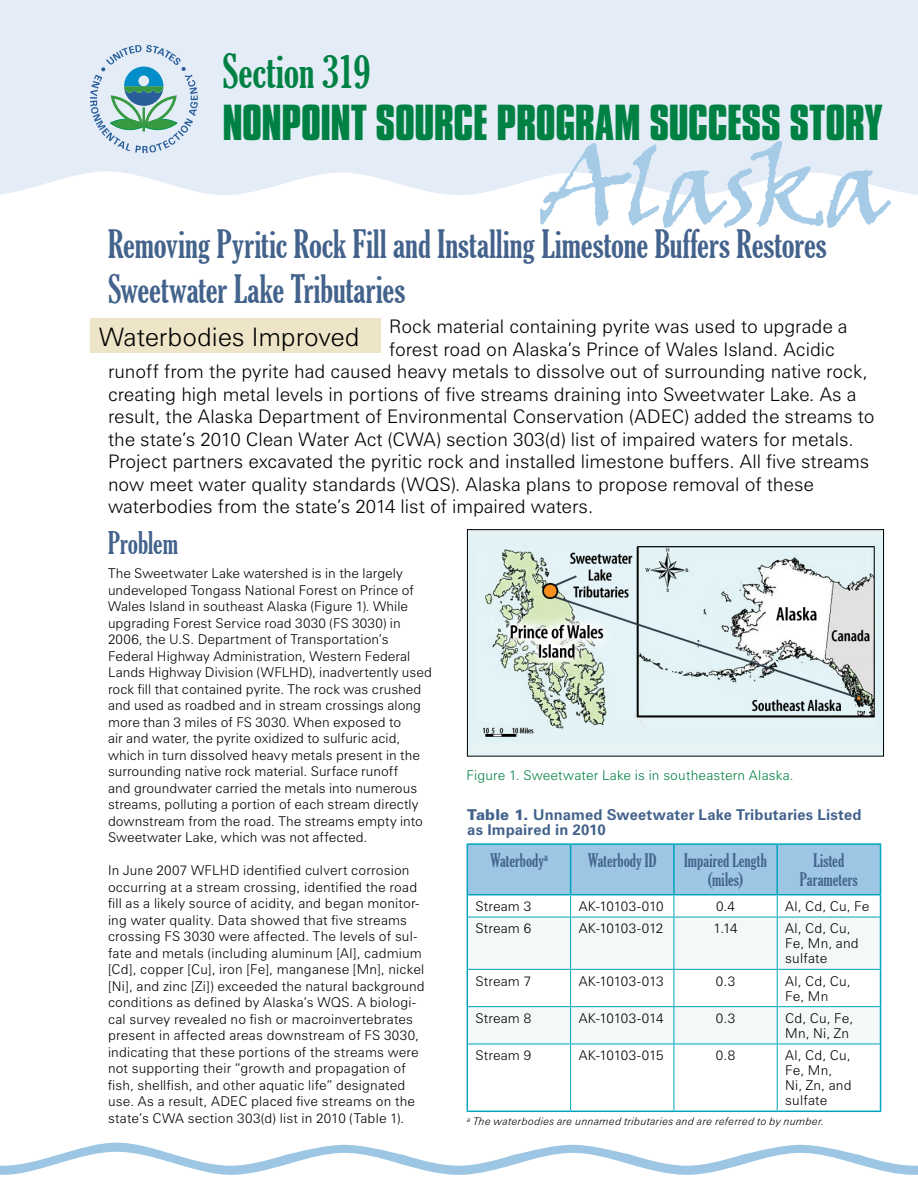
<style>
.page{position:relative;width:918px;height:1188px;background:#fff}
.page>*{position:absolute;margin:0;border:0;box-sizing:border-box;transform-origin:0 0}
.title_state_name{font:105px "Viner Hand ITC";letter-spacing:-.03em;color:#a5cbe7}
.title_line_1{font:extra-condensed 45px "Gloucester";letter-spacing:-.005em;color:#008144}
.title_line_2{font:700 43.5px "Compacta BT";letter-spacing:-.01em;color:#008144}
.title_story{font:extra-condensed 37.5px/45px "Gloucester";color:#43638c}
.subhead_1{font:extra-condensed 30px "Gloucester";color:#43638c}
.title_restored{font:300 25.5px "Zurich BT";letter-spacing:-.005em;color:#000}
.body_text_intro{font:300 18.75px "Zurich BT";color:#000}
.table_col_header_cen{font:extra-condensed 18px/18.8px "Gloucester";color:#43638c;text-align:center}
.table_title{font:700 15px/15px "Zurich BT";letter-spacing:.01em;color:#43638c}
.body_text{font:300 13.5px/16.5px "Zurich BT";letter-spacing:.01em;color:#000}
.table_entry_left_ali{font:300 13.5px/15px "Zurich BT";letter-spacing:.015em;color:#000}
.table_entry_left_ali-2{font:300 13.5px "Zurich BT";letter-spacing:-.01em;color:#000}
.t1{font:300 13.5px "Zurich BT";letter-spacing:.015em;color:#008144}
.table_entry_centered{font:300 13.5px "Zurich BT";color:#000}
.source{font:italic 300 10.5px "Zurich BT";letter-spacing:.02em;color:#000}
.s1{font-weight:900}
</style>
<div class="page">
<svg style="left:0;top:1143px;width:918px;height:32px"></svg>
<div style="left:0;top:0;width:918px;height:195px;background:#e4edf7"></div>
<svg style="left:90px;top:45px;width:108px;height:108px;background:#b3d0d8"></svg>
<div style="left:90px;top:319px;width:290px;height:34px;background:#eee4c8"></div>
<div style="left:467px;top:530px;width:417px;height:226px;background:#e6f3f5"></div>
<img style="left:482px;top:546px;width:393px;height:191px">
<div style="left:467px;top:530px;width:417px;height:226px;border:1px solid #000"></div>
<svg style="left:467px;top:1045px;width:414px;height:68px"></svg>
<svg style="left:468px;top:918px;width:412px;height:126px;fill:#f3f9f9"></svg>
<hr style="left:467px;top:969px;width:1px;height:38px;background:#00a5bd">
<hr style="left:467px;top:1044px;width:1px;height:67px;background:#00a5bd">
<hr style="left:570px;top:917px;width:1px;height:52px;background:#00a5bd">
<hr style="left:674px;top:917px;width:1px;height:52px;background:#00a5bd">
<hr style="left:777px;top:917px;width:1px;height:52px;background:#00a5bd">
<hr style="left:570px;top:970px;width:1px;height:36px;background:#00a5bd">
<hr style="left:674px;top:970px;width:1px;height:36px;background:#00a5bd">
<hr style="left:777px;top:970px;width:1px;height:36px;background:#00a5bd">
<hr style="left:570px;top:1007px;width:1px;height:37px;background:#00a5bd">
<hr style="left:674px;top:1007px;width:1px;height:37px;background:#00a5bd">
<hr style="left:777px;top:1007px;width:1px;height:37px;background:#00a5bd">
<hr style="left:570px;top:1044px;width:1px;height:67px;background:#00a5bd">
<hr style="left:674px;top:1044px;width:1px;height:67px;background:#00a5bd">
<hr style="left:777px;top:1044px;width:1px;height:67px;background:#00a5bd">
<hr style="left:468px;top:917px;width:103px;height:1px;background:#00a5bd">
<hr style="left:571px;top:917px;width:103px;height:1px;background:#00a5bd">
<hr style="left:674px;top:917px;width:103px;height:1px;background:#00a5bd">
<hr style="left:777px;top:917px;width:103px;height:1px;background:#00a5bd">
<hr style="left:468px;top:969px;width:103px;height:1px;background:#00a5bd">
<hr style="left:571px;top:969px;width:103px;height:1px;background:#00a5bd">
<hr style="left:674px;top:969px;width:103px;height:1px;background:#00a5bd">
<hr style="left:777px;top:969px;width:103px;height:1px;background:#00a5bd">
<hr style="left:467px;top:917px;width:1px;height:52px;background:#00a5bd">
<hr style="left:468px;top:1006px;width:103px;height:1px;background:#00a5bd">
<hr style="left:571px;top:1006px;width:103px;height:1px;background:#00a5bd">
<hr style="left:674px;top:1006px;width:103px;height:1px;background:#00a5bd">
<hr style="left:777px;top:1006px;width:103px;height:1px;background:#00a5bd">
<hr style="left:468px;top:1044px;width:103px;height:1px;background:#00a5bd">
<hr style="left:571px;top:1044px;width:103px;height:1px;background:#00a5bd">
<hr style="left:674px;top:1044px;width:103px;height:1px;background:#00a5bd">
<hr style="left:777px;top:1044px;width:103px;height:1px;background:#00a5bd">
<hr style="left:467px;top:1007px;width:1px;height:37px;background:#00a5bd">
<hr style="left:467px;top:843px;width:104px;height:2px;background:#00a5bd">
<hr style="left:571px;top:843px;width:103px;height:2px;background:#00a5bd">
<hr style="left:674px;top:843px;width:103px;height:2px;background:#00a5bd">
<hr style="left:777px;top:843px;width:104px;height:2px;background:#00a5bd">
<svg style="left:467px;top:844px;width:414px;height:73px"></svg>
<hr style="left:880px;top:917px;width:1px;height:52px;background:#00a5bd">
<hr style="left:880px;top:969px;width:1px;height:38px;background:#00a5bd">
<hr style="left:880px;top:1007px;width:1px;height:37px;background:#00a5bd">
<hr style="left:880px;top:1044px;width:1px;height:67px;background:#00a5bd">
<hr style="left:467px;top:1111px;width:104px;height:1px;background:#00a5bd">
<hr style="left:571px;top:1111px;width:103px;height:1px;background:#00a5bd">
<hr style="left:674px;top:1111px;width:103px;height:1px;background:#00a5bd">
<hr style="left:777px;top:1111px;width:104px;height:1px;background:#00a5bd">
<p class="title_line_1" style="left:222px;top:45px;width:150px">Section 319</p>
<p class="title_line_2" style="left:222px;top:96px;width:661px">NONPOINT SOURCE PROGRAM SUCCESS STORY</p>
<p class="title_state_name" style="left:542px;top:123px;width:351px">Alaska</p>
<p class="title_story" style="left:108px;top:222px;width:720px">Removing Pyritic Rock Fill and Installing Limestone Buffers Restores<br>Sweetwater Lake Tributaries</p>
<p class="body_text_intro" style="left:389px;top:315px;width:460px">Rock material containing pyrite was used to upgrade a</p>
<p class="body_text_intro" style="left:389px;top:338px;width:447px">forest road on Alaska’s Prince of Wales Island. Acidic</p>
<p class="body_text_intro" style="left:108px;top:360px;width:761px">runoff from the pyrite had caused heavy metals to dissolve out of surrounding native rock,</p>
<p class="body_text_intro" style="left:108px;top:383px;width:750px">creating high metal levels in portions of five streams draining into Sweetwater Lake. As a</p>
<p class="body_text_intro" style="left:108px;top:405px;width:768px">result, the Alaska Department of Environmental Conservation (ADEC) added the streams to</p>
<p class="body_text_intro" style="left:108px;top:428px;width:747px">the state’s 2010 Clean Water Act (CWA) section 303(d) list of impaired waters for metals.</p>
<p class="body_text_intro" style="left:108px;top:450px;width:763px">Project partners excavated the pyritic rock and installed limestone buffers. All five streams</p>
<p class="body_text_intro" style="left:108px;top:473px;width:707px">now meet water quality standards (WQS). Alaska plans to propose removal of these</p>
<p class="body_text_intro" style="left:108px;top:495px;width:487px">waterbodies from the state’s 2014 list of impaired waters.</p>
<p class="title_restored" style="left:99px;top:321px;width:262px">Waterbodies Improved</p>
<p class="subhead_1" style="left:108px;top:526px;width:72px">Problem</p>
<p class="body_text" style="left:108px;top:565px;width:325px">The Sweetwater Lake watershed is in the largely undeveloped Tongass National Forest on Prince of Wales Island in southeast Alaska (Figure 1). While upgrading Forest Service road 3030 (FS 3030) in 2006, the U.S. Department of Transportation’s Federal Highway Administration, Western Federal Lands Highway Division (WFLHD), inadvertently used rock fill that contained pyrite. The rock was crushed and used as roadbed and in stream crossings along more than 3 miles of FS 3030. When exposed to<br>air and water, the pyrite oxidized to sulfuric acid, which in turn dissolved heavy metals present in the surrounding native rock material. Surface runoff<br>and groundwater carried the metals into numerous streams, polluting a portion of each stream directly downstream from the road. The streams empty into Sweetwater Lake, which was not affected.</p>
<p class="body_text" style="left:108px;top:862px;width:318px">In June 2007 WFLHD identified culvert corrosion occurring at a stream crossing, identified the road fill as a likely source of acidity, and began monitor&shy;ing water quality. Data showed that five streams crossing FS 3030 were affected. The levels of sul&shy;fate and metals (including aluminum [Al], cadmium [Cd], copper [Cu], iron [Fe], manganese [Mn], nickel [Ni], and zinc [Zi]) exceeded the natural background conditions as defined by Alaska’s WQS. A biologi&shy;cal survey revealed no fish or macroinvertebrates present in affected areas downstream of FS 3030, indicating that these portions of the streams were not supporting their “growth and propagation of fish, shellfish, and other aquatic life” designated use. As a result, ADEC placed five streams on the state’s CWA section 303(d) list in 2010 (Table 1).</p>
<p class="t1" style="left:467px;top:767px;width:329px">Figure 1. Sweetwater Lake is in southeastern Alaska.</p>
<p class="table_title" style="left:467px;top:807px;width:396px"><span class="s1">Table 1.</span> Unnamed Sweetwater Lake Tributaries Listed as Impaired in 2010</p>
<p class="table_col_header_cen" style="left:490px;top:851px;width:59px">Waterbody<sup>a</sup></p>
<p class="table_col_header_cen" style="left:588px;top:851px;width:71px">Waterbody ID</p>
<p class="table_col_header_cen" style="left:684px;top:851px;width:84px">Impaired Length (miles)</p>
<p class="table_col_header_cen" style="left:800px;top:851px;width:59px">Listed<br>Parameters</p>
<p class="table_entry_left_ali" style="left:475px;top:899px;width:57px">Stream 3</p>
<p class="table_entry_left_ali-2" style="left:579px;top:898px;width:86px">AK-10103-010</p>
<p class="table_entry_centered" style="left:716px;top:898px;width:21px">0.4</p>
<p class="table_entry_left_ali" style="left:785px;top:899px;width:85px">Al, Cd, Cu, Fe</p>
<p class="table_entry_left_ali" style="left:475px;top:921px;width:57px">Stream 6</p>
<p class="table_entry_left_ali-2" style="left:579px;top:920px;width:86px">AK-10103-012</p>
<p class="table_entry_centered" style="left:714px;top:920px;width:26px">1.14</p>
<p class="table_entry_left_ali" style="left:785px;top:921px;width:75px">Al, Cd, Cu,<br>Fe, Mn, and sulfate</p>
<p class="table_entry_left_ali" style="left:475px;top:973px;width:57px">Stream 7</p>
<p class="table_entry_left_ali-2" style="left:579px;top:973px;width:86px">AK-10103-013</p>
<p class="table_entry_centered" style="left:716px;top:973px;width:21px">0.3</p>
<p class="table_entry_left_ali" style="left:785px;top:973px;width:67px">Al, Cd, Cu,<br>Fe, Mn</p>
<p class="table_entry_left_ali" style="left:475px;top:1011px;width:57px">Stream 8</p>
<p class="table_entry_left_ali-2" style="left:579px;top:1010px;width:86px">AK-10103-014</p>
<p class="table_entry_centered" style="left:716px;top:1010px;width:21px">0.3</p>
<p class="table_entry_left_ali" style="left:785px;top:1011px;width:69px">Cd, Cu, Fe,<br>Mn, Ni, Zn</p>
<p class="table_entry_left_ali" style="left:475px;top:1048px;width:57px">Stream 9</p>
<p class="table_entry_left_ali-2" style="left:579px;top:1047px;width:86px">AK-10103-015</p>
<p class="table_entry_centered" style="left:716px;top:1047px;width:21px">0.8</p>
<p class="table_entry_left_ali" style="left:785px;top:1048px;width:68px">Al, Cd, Cu,<br>Fe, Mn,<br>Ni, Zn, and sulfate</p>
<p class="source" style="left:467px;top:1115px;width:359px"><sup>a</sup> The waterbodies are unnamed tributaries and are referred to by number.</p>
</div>
